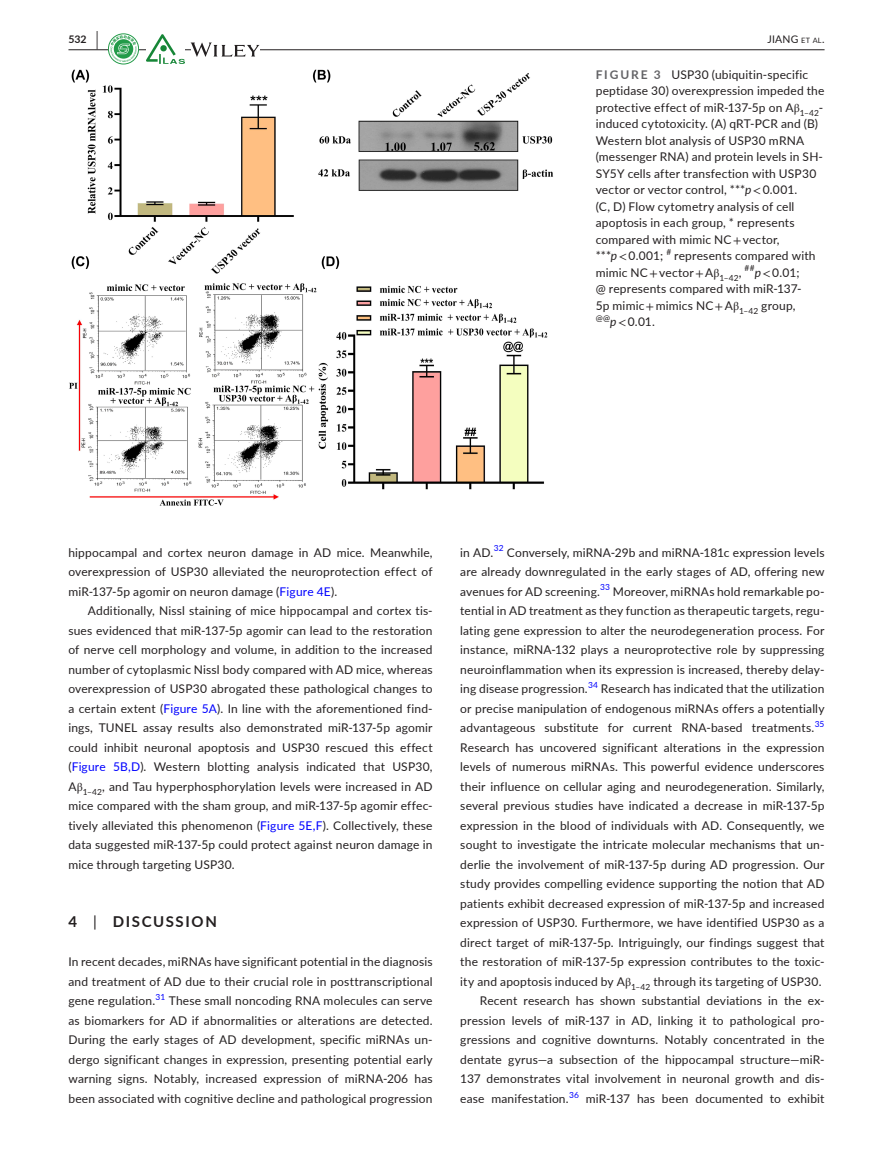
<style>
.page{position:relative;width:893px;height:1174px;background:#fff}
.page>*{position:absolute;margin:0;border:0;box-sizing:border-box;transform-origin:0 0}
.t1{font:700 15px "Lato";letter-spacing:.11em;color:#231f20}
.t2{font:12px/19.5px "Lato";letter-spacing:.015em;color:#231f20;text-align:justify}
.t3{font:10.5px "Lato";letter-spacing:.025em;color:#231f20}
.t4{font:700 10.5px "Lato";color:#231f20}
.t5{font:8.4px "Lato";letter-spacing:.015em;color:#00f}
.t6{font:8.4px "Lato";color:#231f20}
.s1{font-size:19.5px}
.s2{font-size:7.35px}
.s3{font-weight:700;color:#636366}
.s4{font-family:"STIX"}
.s5{font-style:italic}
.s6{color:#00f}
.s7{font-weight:400}
</style>
<div class="page">
<hr style="left:68px;top:49px;width:756px;height:1px;background:#231f20">
<svg style="left:191px;top:42px;width:68px;height:15px"></svg>
<img style="left:146px;top:34px;width:38px;height:30px">
<svg style="left:108px;top:34px;width:31px;height:30px"></svg>
<div style="left:108px;top:34px;width:31px;height:30px;border:1px solid #239b49;border-radius:50%"></div>
<svg style="left:110px;top:35px;width:27px;height:27px"></svg>
<img style="left:69px;top:69px;width:484px;height:437px">
<p class="t4" style="left:68px;top:31px;width:31px">532 <span class="s1">|</span></p>
<p class="t3" style="left:767px;top:31px;width:59px">JIANG <span class="s2">et al</span>.</p>
<p class="t2" style="left:596px;top:66px;width:230px;line-height:16.5px;text-align:left"><span class="s3">FIGURE 3</span> USP30 (ubiquitin-specific peptidase 30) overexpression impeded the protective effect of miR-137-5p on A<span class="s4">β</span><sub>1–42</sub>- induced cytotoxicity. (A) qRT-PCR and (B)<br>Western blot analysis of USP30 mRNA (messenger RNA) and protein levels in SH-SY5Y cells after transfection with USP30 vector or vector control, ***<span class="s5">p</span><span class="s4">&lt;</span> 0.001.<br>(C, D) Flow cytometry analysis of cell apoptosis in each group, * represents compared with mimic NC <span class="s4">+</span> vector,<br>***<span class="s5">p</span><span class="s4">&lt;</span> 0.001;</p>
<p class="t6" style="left:666px;top:246px;width:6px">#</p>
<p class="t2" style="left:596px;top:247px;width:221px;line-height:16.5px;text-indent:79px">represents compared with mimic NC <span class="s4">+</span> vector <span class="s4">+</span> A<span class="s4">β</span><sub>1–42</sub>,</p>
<p class="t6" style="left:745px;top:262px;width:12px">##</p>
<p class="t2" style="left:596px;top:264px;width:207px;line-height:16.5px;text-align:left;text-indent:159px"><span class="s5">p</span><span class="s4">&lt;</span> 0.01; @ represents compared with miR-137-<br>5p mimic <span class="s4">+</span> mimics NC <span class="s4">+</span> A<span class="s4">β</span><sub>1–42</sub> group,</p>
<p class="t6" style="left:596px;top:312px;width:16px">@@</p>
<p class="t2" style="left:610px;top:312px;width:46px"><span class="s5">p</span><span class="s4">&lt;</span> 0.01.</p>
<p class="t2" style="left:68px;top:542px;width:366px">hippocampal and cortex neuron damage in AD mice. Meanwhile, overexpression of USP30 alleviated the neuroprotection effect of miR-137-5p agomir on neuron damage (<span class="s6">Figure 4E</span>).</p>
<p class="t2" style="left:68px;top:600px;width:366px;text-indent:20px">Additionally, Nissl staining of mice hippocampal and cortex tis&shy;sues evidenced that miR-137-5p agomir can lead to the restoration of nerve cell morphology and volume, in addition to the increased number of cytoplasmic Nissl body compared with AD mice, whereas overexpression of USP30 abrogated these pathological changes to a certain extent (<span class="s6">Figure 5A</span>). In line with the aforementioned find&shy;ings, TUNEL assay results also demonstrated miR-137-5p agomir could inhibit neuronal apoptosis and USP30 rescued this effect (<span class="s6">Figure 5B,D</span>). Western blotting analysis indicated that USP30, A<span class="s4">β</span><sub>1–42</sub>, and Tau hyperphosphorylation levels were increased in AD mice compared with the sham group, and miR-137-5p agomir effec&shy;tively alleviated this phenomenon (<span class="s6">Figure 5E,F</span>). Collectively, these data suggested miR-137-5p could protect against neuron damage in mice through targeting USP30.</p>
<p class="t1" style="left:68px;top:911px;width:150px">4 <span class="s7">|</span> DISCUSSION</p>
<p class="t2" style="left:68px;top:951px;width:366px">In recent decades, miRNAs have significant potential in the diagnosis and treatment of AD due to their crucial role in posttranscriptional gene regulation.<sup>31</sup> These small noncoding RNA molecules can serve as biomarkers for AD if abnormalities or alterations are detected.<br>During the early stages of AD development, specific miRNAs un&shy;dergo significant changes in expression, presenting potential early warning signs. Notably, increased expression of miRNA-206 has been associated with cognitive decline and pathological progression</p>
<p class="t2" style="left:460px;top:542px;width:35px">in AD.</p>
<p class="t5" style="left:494px;top:542px;width:11px">32</p>
<p class="t2" style="left:460px;top:542px;width:366px;text-indent:47px">Conversely, miRNA-29b and miRNA-181c expression levels are already downregulated in the early stages of AD, offering new avenues for AD screening.</p>
<p class="t5" style="left:600px;top:581px;width:11px">33</p>
<p class="t2" style="left:460px;top:581px;width:366px;text-indent:152px">Moreover, miRNAs hold remarkable po&shy;tential in AD treatment as they function as therapeutic targets, regu&shy;lating gene expression to alter the neurodegeneration process. For instance, miRNA-132 plays a neuroprotective role by suppressing neuroinflammation when its expression is increased, thereby delay&shy;ing disease progression.</p>
<p class="t5" style="left:588px;top:679px;width:12px">34</p>
<p class="t2" style="left:460px;top:678px;width:366px;text-indent:141px">Research has indicated that the utilization or precise manipulation of endogenous miRNAs offers a potentially advantageous substitute for current RNA-based treatments.</p>
<p class="t5" style="left:815px;top:718px;width:11px">35</p>
<p class="t2" style="left:460px;top:737px;width:366px;text-align:right">Research has uncovered significant alterations in the expression levels of numerous miRNAs. This powerful evidence underscores their influence on cellular aging and neurodegeneration. Similarly, several previous studies have indicated a decrease in miR-137-5p expression in the blood of individuals with AD. Consequently, we sought to investigate the intricate molecular mechanisms that un&shy;derlie the involvement of miR-137-5p during AD progression. Our study provides compelling evidence supporting the notion that AD patients exhibit decreased expression of miR-137-5p and increased expression of USP30. Furthermore, we have identified USP30 as a direct target of miR-137-5p. Intriguingly, our findings suggest that the restoration of miR-137-5p expression contributes to the toxic&shy;ity and apoptosis induced by A<span class="s4">β</span><sub>1–42</sub> through its targeting of USP30.<br>Recent research has shown substantial deviations in the ex&shy;pression levels of miR-137 in AD, linking it to pathological pro&shy;gressions and cognitive downturns. Notably concentrated in the dentate gyrus—a subsection of the hippocampal structure—miR-137 demonstrates vital involvement in neuronal growth and dis&shy;ease manifestation.<sup>36</sup> miR-137 has been documented to exhibit</p>
</div>
